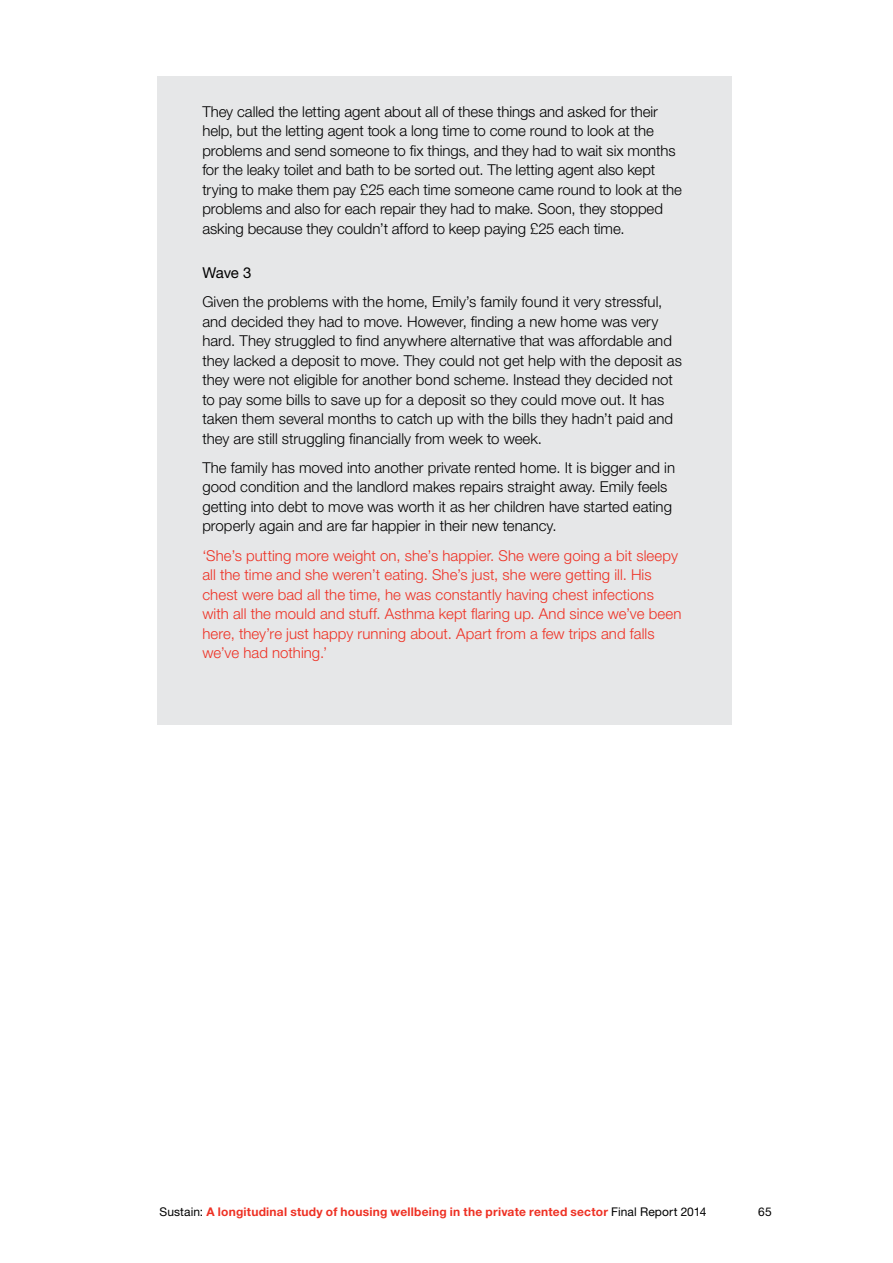
<style>
.page{position:relative;width:893px;height:1263px;background:#fff}
.page>*{position:absolute;margin:0;border:0;box-sizing:border-box;transform-origin:0 0}
.t1{font:300 15px/19.5px "Helvetica Neue LT Pro";color:#000}
.t2{font:300 15px/19.5px "Helvetica Neue LT Pro";letter-spacing:.005em;color:#ee3124}
.t3{font:15px "Helvetica Neue LT Pro";color:#000}
.t4{font:700 12px "Helvetica Neue LT Pro";letter-spacing:.02em;color:#ee3124}
.t5{font:12px "Helvetica Neue LT Pro";color:#000}
.s1{font-weight:400;color:#000}
</style>
<div class="page">
<div style="left:157px;top:77px;width:574px;height:647px;background:#e6e7e8"></div>
<p class="t1" style="left:202px;top:101px;width:481px">They called the letting agent about all of these things and asked for their help, but the letting agent took a long time to come round to look at the problems and send someone to fix things, and they had to wait six months for the leaky toilet and bath to be sorted out. The letting agent also kept trying to make them pay £25 each time someone came round to look at the problems and also for each repair they had to make. Soon, they stopped asking because they couldn’t afford to keep paying £25 each time.</p>
<p class="t3" style="left:202px;top:263px;width:51px">Wave 3</p>
<p class="t1" style="left:202px;top:292px;width:481px">Given the problems with the home, Emily’s family found it very stressful, and decided they had to move. However, finding a new home was very hard. They struggled to find anywhere alternative that was affordable and they lacked a deposit to move. They could not get help with the deposit as they were not eligible for another bond scheme. Instead they decided not to pay some bills to save up for a deposit so they could move out. It has taken them several months to catch up with the bills they hadn’t paid and they are still struggling financially from week to week.</p>
<p class="t1" style="left:202px;top:457px;width:474px">The family has moved into another private rented home. It is bigger and in good condition and the landlord makes repairs straight away. Emily feels getting into debt to move was worth it as her children have started eating properly again and are far happier in their new tenancy.</p>
<p class="t2" style="left:202px;top:545px;width:481px">‘She’s putting more weight on, she’s happier. She were going a bit sleepy all the time and she weren’t eating. She’s just, she were getting ill. His chest were bad all the time, he was constantly having chest infections with all the mould and stuff. Asthma kept flaring up. And since we’ve been here, they’re just happy running about. Apart from a few trips and falls we’ve had nothing.’</p>
<p class="t4" style="left:159px;top:1204px;width:548px"><span class="s1">Sustain:</span> A longitudinal study of housing wellbeing in the private rented sector <span class="s1">Final Report 2014</span></p>
<p class="t5" style="left:758px;top:1204px;width:15px">65</p>
</div>
